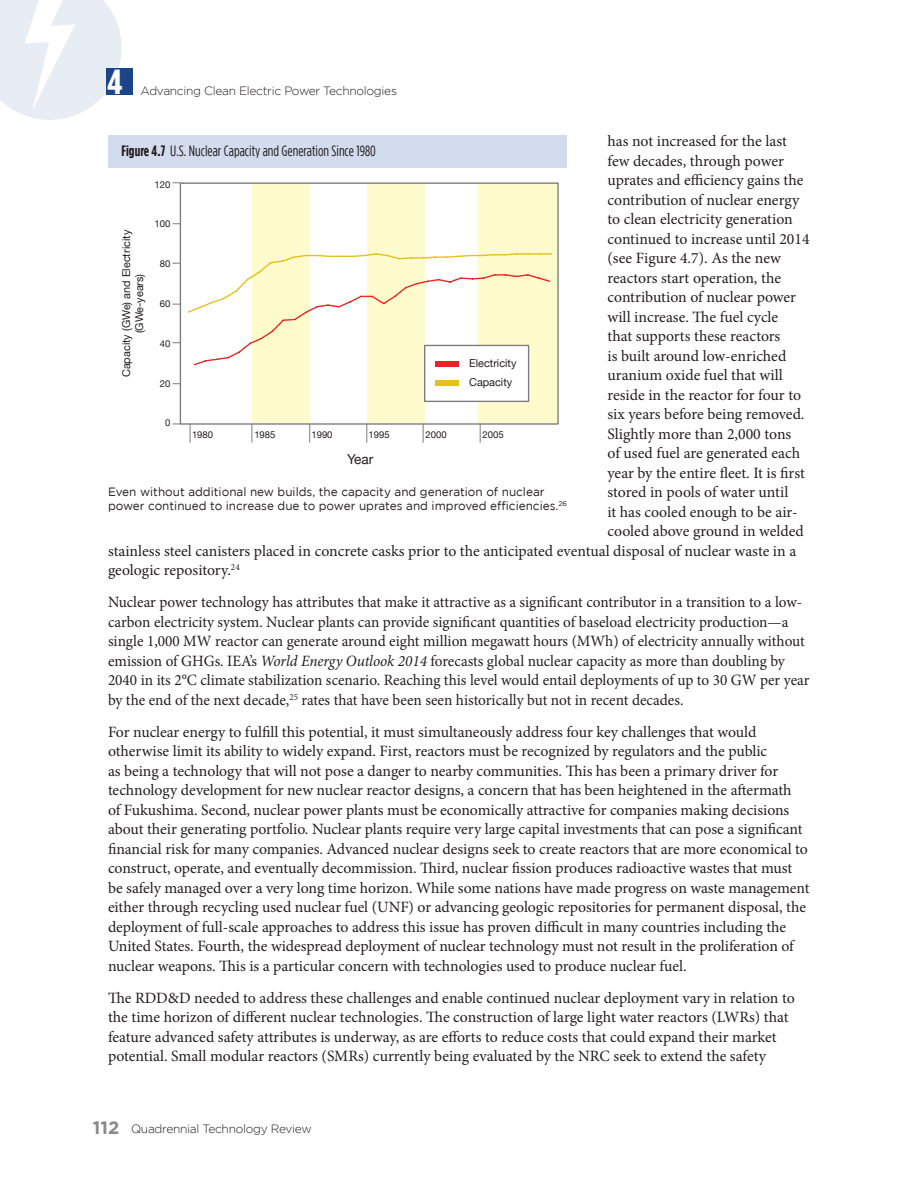
<style>
.page{position:relative;width:918px;height:1188px;background:#fff}
.page>*{position:absolute;margin:0;border:0;box-sizing:border-box;transform-origin:0 0}
.t1{font:700 34.65px "Gotham Condensed";color:#fff;scale:1.15 1}
.Body_Text{font:15.75px/19.5px "Minion Pro";letter-spacing:-.005em;color:#231f20}
.Figure_Text{font:15px "Gotham Condensed";color:#231f20}
.t2{font:13.65px "Helvetica Neue";color:#231f20}
.figure_footer{font:12px/14.4px "Gotham";color:#231f20}
.t3{font:300 12px "Gotham";letter-spacing:-.025em;color:#231f20}
.t4{font:10.95px/19px "Helvetica Neue";color:#231f20}
.t5{font:10.8px/13px "Helvetica Neue";color:#231f20;text-align:center}
.t6{font:9.6px "Helvetica Neue";color:#231f20}
.s1{font-style:italic}
.s2{font-weight:700}
.s3{font-weight:700;font-size:18px;color:#8a888a}
</style>
<div class="page">
<svg style="left:0;top:0;width:122px;height:120px"></svg>
<div style="left:106px;top:68px;width:27px;height:27px;background:#1b4489"></div>
<div style="left:108px;top:135px;width:459px;height:32px;background:#d3dcef"></div>
<div style="left:479px;top:183px;width:79px;height:241px;background:#fffbcc"></div>
<div style="left:367px;top:183px;width:58px;height:241px;background:#fffbcc"></div>
<div style="left:252px;top:183px;width:58px;height:241px;background:#fffbcc"></div>
<svg style="left:188px;top:252px;width:365px;height:114px"></svg>
<div style="left:180px;top:182px;width:379px;height:243px;border:1px solid #7a7c7f"></div>
<svg style="left:190px;top:424px;width:1px;height:18px"></svg>
<svg style="left:252px;top:424px;width:1px;height:18px"></svg>
<svg style="left:309px;top:424px;width:1px;height:18px"></svg>
<svg style="left:366px;top:424px;width:1px;height:18px"></svg>
<svg style="left:423px;top:424px;width:1px;height:18px"></svg>
<svg style="left:480px;top:424px;width:1px;height:18px"></svg>
<svg style="left:173px;top:182px;width:11px;height:2px"></svg>
<div style="left:425px;top:345px;width:104px;height:56px;background:#fff"></div>
<div style="left:424px;top:345px;width:105px;height:57px;border:1px solid #7a7c7f"></div>
<div style="left:435px;top:361px;width:23px;height:6px;background:#e72524"></div>
<div style="left:435px;top:380px;width:23px;height:6px;background:#e5c11f"></div>
<h1 class="t1" style="left:107px;top:62px;width:15px">4</h1>
<p class="t3" style="left:140px;top:84px;width:258px">Advancing Clean Electric Power Technologies</p>
<p class="Body_Text" style="left:608px;top:132px;width:181px">has not increased for the last</p>
<p class="Body_Text" style="left:608px;top:151px;width:178px">few decades, through power</p>
<p class="Body_Text" style="left:608px;top:171px;width:197px">uprates and efficiency gains the</p>
<p class="Body_Text" style="left:608px;top:190px;width:193px">contribution of nuclear energy</p>
<p class="Body_Text" style="left:608px;top:210px;width:187px">to clean electricity generation</p>
<p class="Body_Text" style="left:608px;top:229px;width:204px">continued to increase until 2014</p>
<p class="Body_Text" style="left:608px;top:249px;width:175px">(see Figure 4.7). As the new</p>
<p class="Body_Text" style="left:608px;top:268px;width:175px">reactors start operation, the</p>
<p class="Body_Text" style="left:608px;top:288px;width:190px">contribution of nuclear power</p>
<p class="Body_Text" style="left:608px;top:307px;width:172px">will increase. The fuel cycle</p>
<p class="Body_Text" style="left:608px;top:327px;width:174px">that supports these reactors</p>
<p class="Body_Text" style="left:608px;top:346px;width:180px">is built around low-enriched</p>
<p class="Body_Text" style="left:608px;top:366px;width:177px">uranium oxide fuel that will</p>
<p class="Body_Text" style="left:608px;top:385px;width:195px">reside in the reactor for four to</p>
<p class="Body_Text" style="left:608px;top:405px;width:199px">six years before being removed.</p>
<p class="Body_Text" style="left:608px;top:424px;width:185px">Slightly more than 2,000 tons</p>
<p class="Body_Text" style="left:608px;top:444px;width:194px">of used fuel are generated each</p>
<p class="Body_Text" style="left:608px;top:463px;width:199px">year by the entire fleet. It is first</p>
<p class="Body_Text" style="left:608px;top:483px;width:182px">stored in pools of water until</p>
<p class="Body_Text" style="left:608px;top:502px;width:192px">it has cooled enough to be air-</p>
<p class="Body_Text" style="left:608px;top:522px;width:198px">cooled above ground in welded</p>
<p class="Body_Text" style="left:108px;top:541px;width:690px">stainless steel canisters placed in concrete casks prior to the anticipated eventual disposal of nuclear waste in a</p>
<p class="Body_Text" style="left:108px;top:561px;width:133px">geologic repository.<sup>24</sup></p>
<p class="Body_Text" style="left:108px;top:593px;width:703px">Nuclear power technology has attributes that make it attractive as a significant contributor in a transition to a low&shy;carbon electricity system. Nuclear plants can provide significant quantities of baseload electricity production—a single 1,000 MW reactor can generate around eight million megawatt hours (MWh) of electricity annually without emission of GHGs. IEA’s <span class="s1">World Energy Outlook 2014</span> forecasts global nuclear capacity as more than doubling by 2040 in its 2°C climate stabilization scenario. Reaching this level would entail deployments of up to 30 GW per year by the end of the next decade,<sup>25</sup> rates that have been seen historically but not in recent decades.</p>
<p class="Body_Text" style="left:108px;top:722px;width:703px">For nuclear energy to fulfill this potential, it must simultaneously address four key challenges that would otherwise limit its ability to widely expand. First, reactors must be recognized by regulators and the public<br>as being a technology that will not pose a danger to nearby communities. This has been a primary driver for technology development for new nuclear reactor designs, a concern that has been heightened in the aftermath<br>of Fukushima. Second, nuclear power plants must be economically attractive for companies making decisions about their generating portfolio. Nuclear plants require very large capital investments that can pose a significant financial risk for many companies. Advanced nuclear designs seek to create reactors that are more economical to construct, operate, and eventually decommission. Third, nuclear fission produces radioactive wastes that must be safely managed over a very long time horizon. While some nations have made progress on waste management either through recycling used nuclear fuel (UNF) or advancing geologic repositories for permanent disposal, the deployment of full-scale approaches to address this issue has proven difficult in many countries including the United States. Fourth, the widespread deployment of nuclear technology must not result in the proliferation of nuclear weapons. This is a particular concern with technologies used to produce nuclear fuel.</p>
<p class="Body_Text" style="left:108px;top:988px;width:688px">The RDD&amp;D needed to address these challenges and enable continued nuclear deployment vary in relation to the time horizon of different nuclear technologies. The construction of large light water reactors (LWRs) that feature advanced safety attributes is underway, as are efforts to reduce costs that could expand their market potential. Small modular reactors (SMRs) currently being evaluated by the NRC seek to extend the safety</p>
<p class="Figure_Text" style="left:122px;top:143px;width:256px"><span class="s2">Figure 4.7</span> U.S. Nuclear Capacity and Generation Since 1980</p>
<p class="t6" style="left:155px;top:177px;width:17px">120</p>
<p class="t6" style="left:155px;top:217px;width:17px">100</p>
<p class="t6" style="left:160px;top:257px;width:12px">80</p>
<p class="t6" style="left:160px;top:297px;width:12px">60</p>
<p class="t6" style="left:160px;top:336px;width:12px">40</p>
<p class="t6" style="left:160px;top:376px;width:12px">20</p>
<p class="t6" style="left:165px;top:416px;width:7px">0</p>
<p class="t6" style="left:192px;top:427px;width:23px">1980</p>
<p class="t6" style="left:254px;top:427px;width:23px">1985</p>
<p class="t6" style="left:311px;top:427px;width:23px">1990</p>
<p class="t6" style="left:369px;top:427px;width:23px">1995</p>
<p class="t6" style="left:426px;top:427px;width:23px">2000</p>
<p class="t6" style="left:483px;top:427px;width:23px">2005</p>
<p class="t2" style="left:347px;top:449px;width:28px">Year</p>
<p class="t5" style="left:120px;top:377px;width:149px;rotate:-90deg">Capacity (GWe) and Electricity (GWe-years)</p>
<p class="t4" style="left:469px;top:354px;width:49px">Electricity<br>Capacity</p>
<p class="figure_footer" style="left:108px;top:484px;width:461px">Even without additional new builds, the capacity and generation of nuclear power continued to increase due to power uprates and improved efficiencies.<sup>26</sup></p>
<p class="t3" style="left:93px;top:1122px;width:220px"><span class="s3">112</span> Quadrennial Technology Review</p>
</div>
